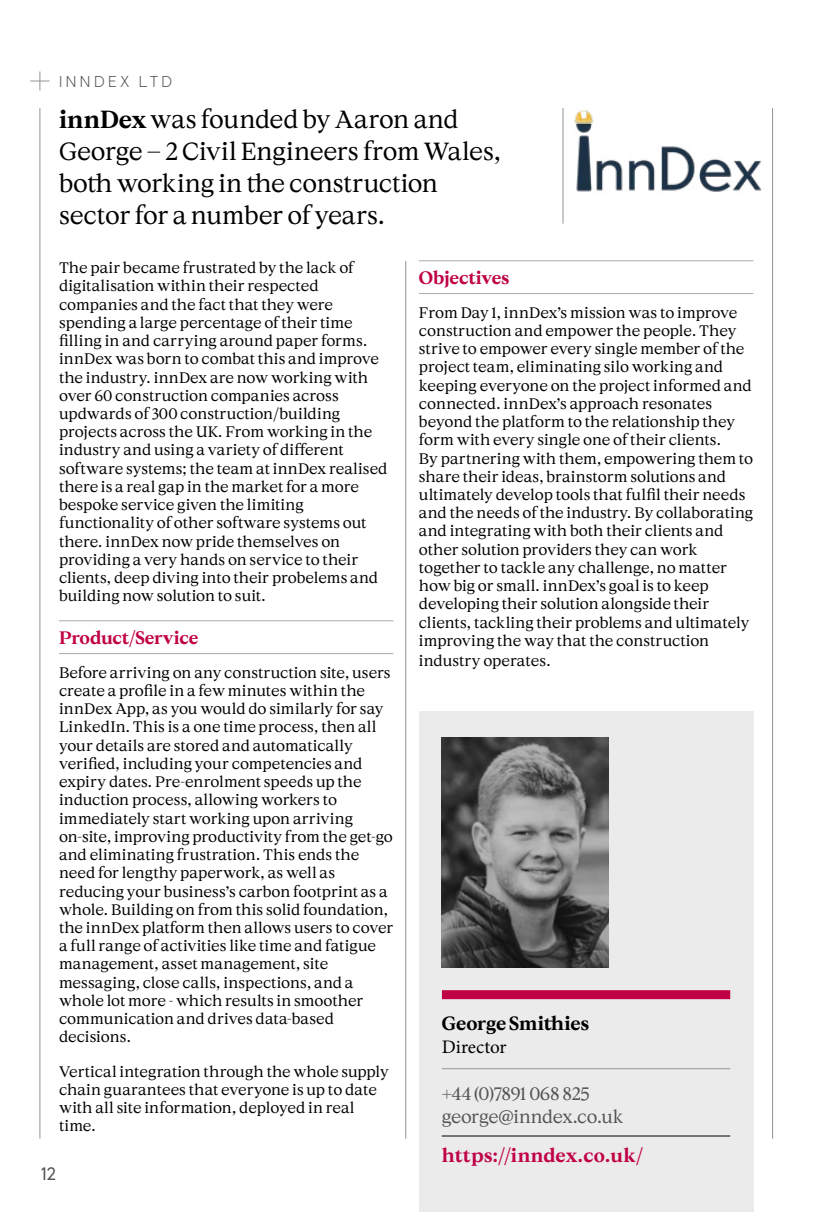
<style>
.page{position:relative;width:830px;height:1212px;background:#fff}
.page>*{position:absolute;margin:0;border:0;box-sizing:border-box;transform-origin:0 0}
.StandFirst_Serif_16{font:24.75px/31.9px "Cymru Serif";letter-spacing:-.015em;color:#000}
.URL{font:700 19.12px "Cymru Serif";letter-spacing:.01em;color:#c00045}
.StandFirst_Serif_16-2{font:700 19.12px "Cymru Serif";letter-spacing:-.005em;color:#000}
._03_Name_Line{font:19.12px "Minion Pro";color:#000}
._02_Body{font:18px/22.9px "Wales Serif";letter-spacing:-.025em;color:#555}
._01_Red_Title_Line{font:700 18px "Cymru Serif";letter-spacing:-.01em;color:#c00045}
.t1{font:18px "Wales Sans Body";color:#555}
.t2{font:300 15.75px "Wales Sans Headline";letter-spacing:.225em;color:#555}
._02_Body-2{font:15.3px/18.2px "Wales Serif";letter-spacing:-.005em;color:#000}
.s1{font-weight:700}
.s2{font-family:"Wales Serif"}
</style>
<div class="page">
<hr style="left:771px;top:108px;width:1px;height:1031px;background:#939393">
<hr style="left:39px;top:108px;width:1px;height:1031px;background:#939393">
<svg style="left:30px;top:71px;width:19px;height:20px"></svg>
<hr style="left:59px;top:620px;width:334px;height:1px;background:#aaa">
<hr style="left:59px;top:653px;width:334px;height:1px;background:#aaa">
<hr style="left:419px;top:260px;width:334px;height:1px;background:#aaa">
<hr style="left:419px;top:293px;width:334px;height:1px;background:#aaa">
<hr style="left:405px;top:261px;width:1px;height:878px;background:#939393">
<div style="left:419px;top:711px;width:334px;height:501px;background:#ebebeb"></div>
<div style="left:441px;top:990px;width:288px;height:9px;background:#c00045"></div>
<img style="left:441px;top:738px;width:167px;height:229px">
<hr style="left:441px;top:1068px;width:288px;height:1px;background:#939393">
<hr style="left:441px;top:1135px;width:288px;height:1px;background:#000">
<hr style="left:562px;top:108px;width:1px;height:116px;background:#939393">
<img style="left:574px;top:110px;width:188px;height:82px">
<p class="t2" style="left:59px;top:71px;width:114px">INNDEX LTD</p>
<p class="StandFirst_Serif_16" style="left:59px;top:103px;width:443px"><span class="s1">innDex</span> was founded by Aaron and<br>George – 2 Civil Engineers from Wales, both working in the construction sector for a number of years.</p>
<p class="_02_Body-2" style="left:59px;top:258px;width:330px">The pair became frustrated by the lack of digitalisation within their respected companies and the fact that they were spending a large percentage of their time filling in and carrying around paper forms. innDex was born to combat this and improve the industry. innDex are now working with over 60 construction companies across updwards of 300 construction/building projects across the UK. From working in the industry and using a variety of different software systems; the team at innDex realised there is a real gap in the market for a more bespoke service given the limiting functionality of other software systems out there. innDex now pride themselves on providing a very hands on service to their clients, deep diving into their probelems and building now solution to suit.</p>
<p class="_01_Red_Title_Line" style="left:59px;top:626px;width:141px">Pro<span class="s2">d</span>uct/Service</p>
<p class="_02_Body-2" style="left:59px;top:663px;width:336px">Before arriving on any construction site, users create a profile in a few minutes within the innDex App, as you would do similarly for say LinkedIn. This is a one time process, then all your details are stored and automatically verified, including your competencies and expiry dates. Pre-enrolment speeds up the induction process, allowing workers to immediately start working upon arriving on-site, improving productivity from the get-go and eliminating frustration. This ends the need for lengthy paperwork, as well as reducing your business’s carbon footprint as a whole. Building on from this solid foundation, the innDex platform then allows users to cover a full range of activities like time and fatigue management, asset management, site messaging, close calls, inspections, and a whole lot more - which results in smoother communication and drives data-based decisions.</p>
<p class="_02_Body-2" style="left:59px;top:1062px;width:331px">Vertical integration through the whole supply chain guarantees that everyone is up to date with all site information, deployed in real time.</p>
<p class="_01_Red_Title_Line" style="left:419px;top:266px;width:92px">Objectives</p>
<p class="_02_Body-2" style="left:419px;top:303px;width:334px">From Day 1, innDex’s mission was to improve construction and empower the people. They strive to empower every single member of the project team, eliminating silo working and keeping everyone on the project informed and connected. innDex’s approach resonates beyond the platform to the relationship they form with every single one of their clients.</p>
<p class="_02_Body-2" style="left:419px;top:449px;width:336px">By partnering with them, empowering them to share their ideas, brainstorm solutions and ultimately develop tools that fulfil their needs and the needs of the industry. By collaborating and integrating with both their clients and other solution providers they can work together to tackle any challenge, no matter how big or small. innDex’s goal is to keep developing their solution alongside their clients, tackling their problems and ultimately improving the way that the construction</p>
<p class="_02_Body-2" style="left:419px;top:651px;width:133px">industry operates.</p>
<p class="StandFirst_Serif_16-2" style="left:441px;top:1011px;width:149px">George Smithies</p>
<p class="_03_Name_Line" style="left:441px;top:1034px;width:66px">Director</p>
<p class="_02_Body" style="left:441px;top:1082px;width:183px">+44 (0)7891 068 825 george@inndex.co.uk</p>
<p class="URL" style="left:441px;top:1143px;width:203px">https://inndex.co.uk/</p>
<p class="t1" style="left:41px;top:1163px;width:17px">12</p>
</div>
